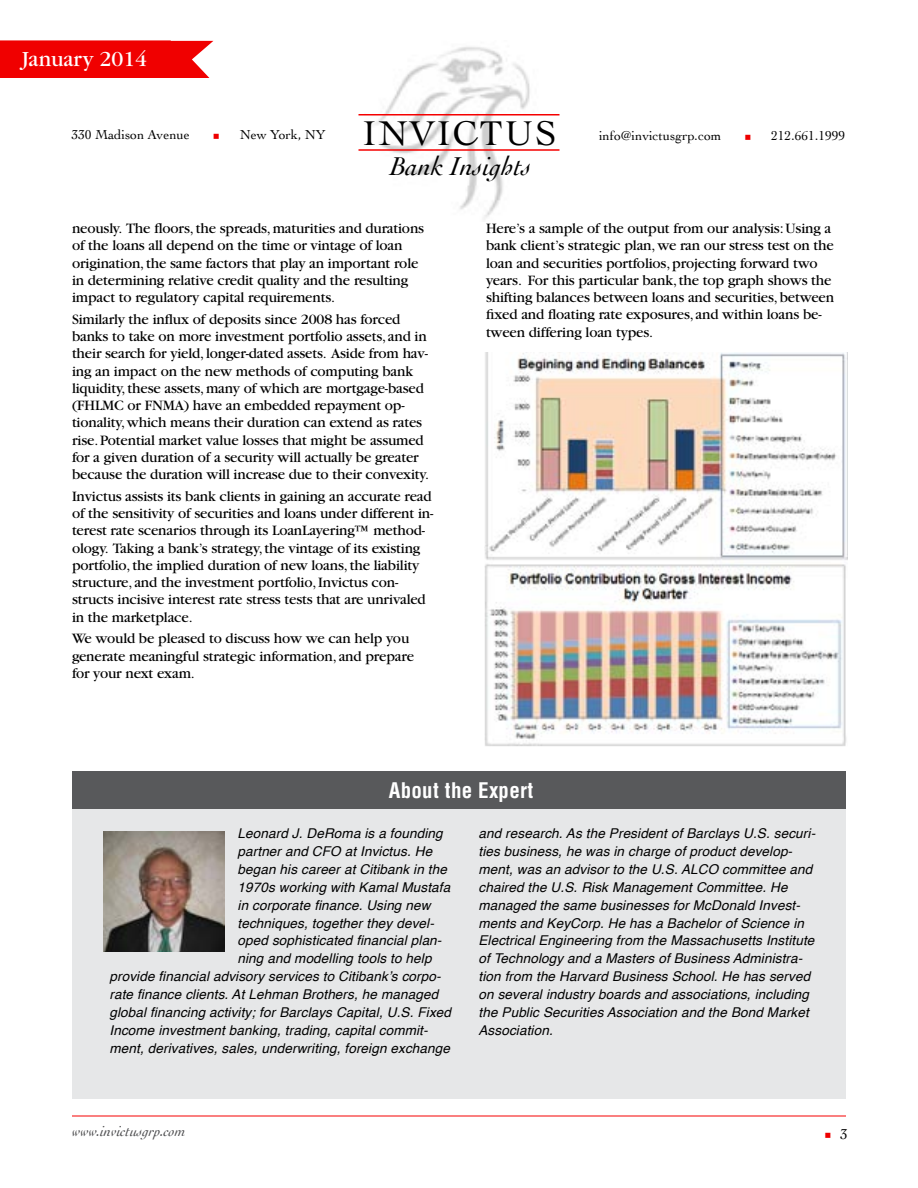
<style>
.page{position:relative;width:918px;height:1188px;background:#fff}
.page>*{position:absolute;margin:0;border:0;box-sizing:border-box;transform-origin:0 0}
.t1{font:36px "Cochin";letter-spacing:.05em;color:#000}
.t2{font:italic 27px "Cochin";color:#000}
.t3{font:22.5px "Garamond";color:#fff}
.t4{font:700 condensed 21px "Helvetica";letter-spacing:.015em;color:#fff}
.t5{font:15px/17.2px "Garamond";letter-spacing:-.01em;color:#000}
.t6{font:italic 15px "Cochin";color:#4d4d4f}
.t7{font:15px "Cochin";color:#000}
.t8{font:italic 13.5px/18px "Helvetica";letter-spacing:.01em;color:#000}
.t9{font:13.5px "Cochin";color:#000}
</style>
<div class="page">
<img style="left:374px;top:47px;width:156px;height:173px">
<hr style="left:358px;top:114px;width:202px;height:2px;background:#f50000">
<hr style="left:358px;top:149px;width:202px;height:2px;background:#f50000">
<hr style="left:72px;top:1116px;width:774px;height:1px;background:#f70000">
<svg style="left:0;top:40px;width:213px;height:38px;background:#f01010"></svg>
<img style="left:484px;top:352px;width:364px;height:394px">
<div style="left:72px;top:771px;width:774px;height:328px;background:#e6e7e8"></div>
<div style="left:72px;top:771px;width:774px;height:38px;background:#58595b"></div>
<img style="left:104px;top:831px;width:120px;height:121px">
<h3 class="t3" style="left:22px;top:47px;width:127px">January 2014</h3>
<h3 class="t3" style="left:22px;top:47px;width:120px">August 2013</h3>
<h1 class="t1" style="left:363px;top:109px;width:195px">INVICTUS</h1>
<h2 class="t2" style="left:390px;top:148px;width:143px">Bank Insights</h2>
<p class="t9" style="left:71px;top:125px;width:120px">330 Madison Avenue</p>
<p class="t9" style="left:240px;top:125px;width:87px">New York, NY</p>
<p class="t9" style="left:599px;top:126px;width:124px">info@invictusgrp.com</p>
<p class="t9" style="left:771px;top:126px;width:76px">212.661.1999</p>
<p class="t5" style="left:72px;top:220px;width:354px">neously. The floors, the spreads, maturities and durations of the loans all depend on the time or vintage of loan origination, the same factors that play an important role in determining relative credit quality and the resulting impact to regulatory capital requirements.</p>
<p class="t5" style="left:72px;top:311px;width:359px">Similarly the influx of deposits since 2008 has forced banks to take on more investment portfolio assets, and in their search for yield, longer-dated assets. Aside from hav&shy;ing an impact on the new methods of computing bank liquidity, these assets, many of which are mortgage-based (FHLMC or FNMA) have an embedded repayment op&shy;tionality, which means their duration can extend as rates rise. Potential market value losses that might be assumed for a given duration of a security will actually be greater because the duration will increase due to their convexity.</p>
<p class="t5" style="left:72px;top:488px;width:363px">Invictus assists its bank clients in gaining an accurate read of the sensitivity of securities and loans under different in&shy;terest rate scenarios through its LoanLayering™ method&shy;ology. Taking a bank’s strategy, the vintage of its existing portfolio, the implied duration of new loans, the liability structure, and the investment portfolio, Invictus con&shy;structs incisive interest rate stress tests that are unrivaled in the marketplace.</p>
<p class="t5" style="left:72px;top:630px;width:344px">We would be pleased to discuss how we can help you generate meaningful strategic information, and prepare for your next exam.</p>
<p class="t5" style="left:486px;top:220px;width:350px">Here’s a sample of the output from our analysis: Using a bank client’s strategic plan, we ran our stress test on the loan and securities portfolios, projecting forward two years. For this particular bank, the top graph shows the shifting balances between loans and securities, between fixed and floating rate exposures, and within loans be&shy;tween differing loan types.</p>
<h3 class="t4" style="left:389px;top:777px;width:146px">About the Expert</h3>
<p class="t8" style="left:478px;top:824px;width:338px">and research. As the President of Barclays U.S. securi&shy;ties business, he was in charge of product develop&shy;ment, was an advisor to the U.S. ALCO committee and chaired the U.S. Risk Management Committee. He managed the same businesses for McDonald Invest&shy;ments and KeyCorp. He has a Bachelor of Science in Electrical Engineering from the Massachusetts Institute of Technology and a Masters of Business Administra&shy;tion from the Harvard Business School. He has served on several industry boards and associations, including the Public Securities Association and the Bond Market Association.</p>
<p class="t8" style="left:238px;top:824px;width:207px">Leonard J. DeRoma is a founding</p>
<p class="t8" style="left:238px;top:842px;width:196px">partner and CFO at Invictus. He</p>
<p class="t8" style="left:238px;top:860px;width:211px">began his career at Citibank in the</p>
<p class="t8" style="left:238px;top:878px;width:214px">1970s working with Kamal Mustafa</p>
<p class="t8" style="left:238px;top:896px;width:194px">in corporate finance. Using new</p>
<p class="t8" style="left:238px;top:914px;width:198px">techniques, together they devel-</p>
<p class="t8" style="left:238px;top:932px;width:206px">oped sophisticated financial plan-</p>
<p class="t8" style="left:238px;top:950px;width:196px">ning and modelling tools to help</p>
<p class="t8" style="left:110px;top:968px;width:333px">provide financial advisory services to Citibank’s corpo-</p>
<p class="t8" style="left:110px;top:986px;width:330px">rate finance clients. At Lehman Brothers, he managed</p>
<p class="t8" style="left:110px;top:1004px;width:343px">global financing activity; for Barclays Capital, U.S. Fixed</p>
<p class="t8" style="left:110px;top:1022px;width:320px">Income investment banking, trading, capital commit-</p>
<p class="t8" style="left:110px;top:1040px;width:342px">ment, derivatives, sales, underwriting, foreign exchange</p>
<p class="t6" style="left:72px;top:1121px;width:115px">www.invictusgrp.com</p>
<p class="t7" style="left:840px;top:1124px;width:9px">3</p>
</div>
